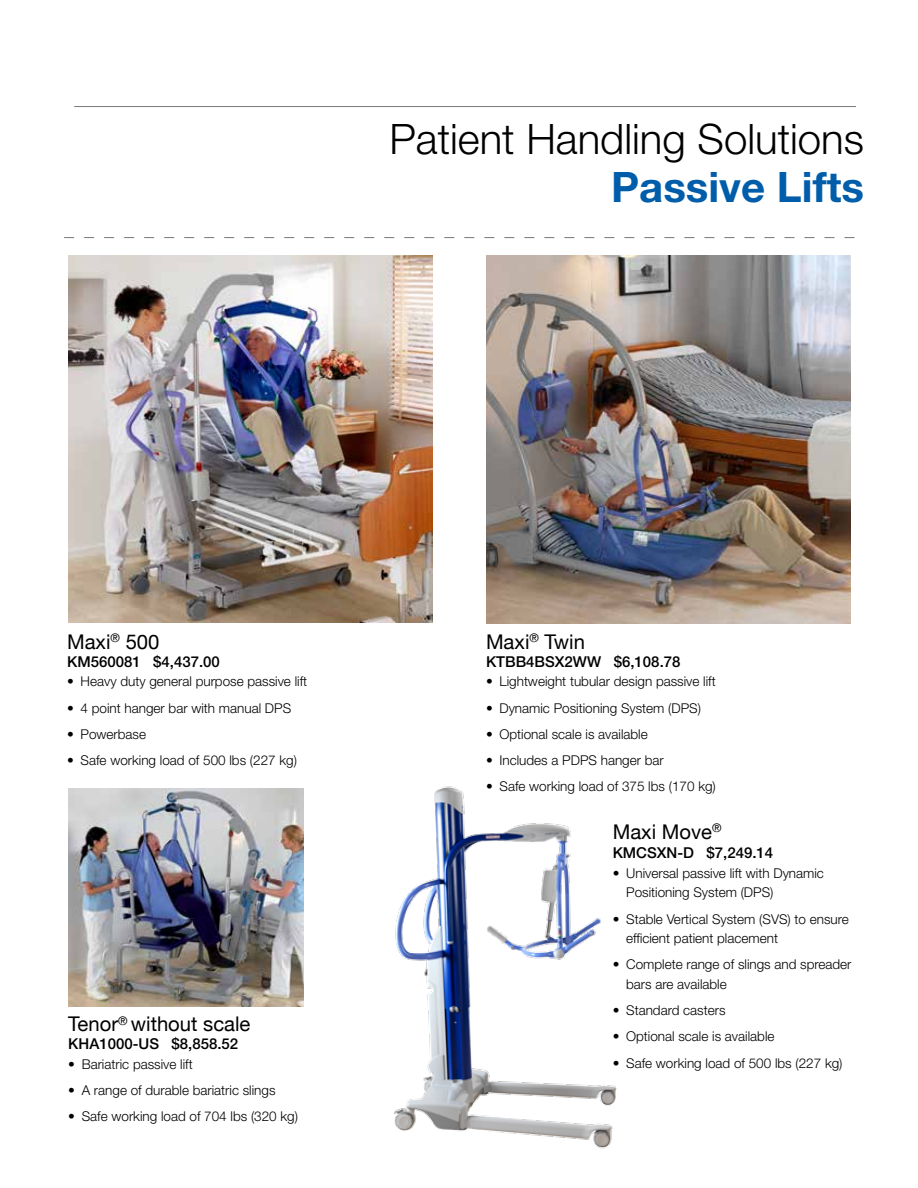
<style>
.page{position:relative;width:918px;height:1188px;background:#fff}
.page>*{position:absolute;margin:0;border:0;box-sizing:border-box;transform-origin:0 0}
.t1{font:300 42px "Helvetica Neue LT Std";color:#000}
.t2{font:700 42px "Helvetica Neue LT Std";color:#005daa}
.t3{font:20.25px "Helvetica Neue";color:#000}
.t4{font:500 15px "Helvetica Neue LT Std";color:#000}
.t5{font:300 13.5px/19.5px "Helvetica Neue LT Std";color:#000}
</style>
<div class="page">
<hr style="left:74px;top:106px;width:782px;height:1px;background:#77787b">
<svg style="left:64px;top:237px;width:791px;height:1px"></svg>
<img style="left:68px;top:256px;width:365px;height:366px">
<img style="left:486px;top:256px;width:364px;height:367px">
<img style="left:68px;top:788px;width:236px;height:219px">
<img style="left:394px;top:786px;width:223px;height:363px">
<h1 class="t1" style="left:389px;top:113px;width:476px">Patient Handling Solutions</h1>
<h1 class="t2" style="left:611px;top:161px;width:254px">Passive Lifts</h1>
<h2 class="t3" style="left:67px;top:624px;width:94px">Maxi<sup>®</sup> 500</h2>
<p class="t4" style="left:67px;top:653px;width:154px">KM560081 $4,437.00</p>
<p class="t5" style="left:67px;top:672px;width:242px">• Heavy duty general purpose passive lift</p>
<p class="t5" style="left:67px;top:698px;width:226px">• 4 point hanger bar with manual DPS</p>
<p class="t5" style="left:67px;top:724px;width:81px">• Powerbase</p>
<p class="t5" style="left:67px;top:750px;width:231px">• Safe working load of 500 lbs (227 kg)</p>
<h2 class="t3" style="left:68px;top:1007px;width:184px">Tenor<sup>®</sup> without scale</h2>
<p class="t4" style="left:68px;top:1035px;width:172px">KHA1000-US $8,858.52</p>
<p class="t5" style="left:68px;top:1054px;width:126px">• Bariatric passive lift</p>
<p class="t5" style="left:68px;top:1080px;width:209px">• A range of durable bariatric slings</p>
<p class="t5" style="left:68px;top:1106px;width:231px">• Safe working load of 704 lbs (320 kg)</p>
<h2 class="t3" style="left:486px;top:624px;width:101px">Maxi<sup>®</sup> Twin</h2>
<p class="t4" style="left:486px;top:653px;width:196px">KTBB4BSX2WW $6,108.78</p>
<p class="t5" style="left:486px;top:672px;width:231px">• Lightweight tubular design passive lift</p>
<p class="t5" style="left:486px;top:698px;width:217px">• Dynamic Positioning System (DPS)</p>
<p class="t5" style="left:486px;top:724px;width:163px">• Optional scale is available</p>
<p class="t5" style="left:486px;top:750px;width:179px">• Includes a PDPS hanger bar</p>
<p class="t5" style="left:486px;top:777px;width:231px">• Safe working load of 375 lbs (170 kg)</p>
<h2 class="t3" style="left:613px;top:814px;width:110px">Maxi Move<sup>®</sup></h2>
<p class="t4" style="left:613px;top:844px;width:162px">KMCSXN-D $7,249.14</p>
<p class="t5" style="left:626px;top:863px;width:199px;text-indent:-14px">• Universal passive lift with Dynamic<br>Positioning System (DPS)</p>
<p class="t5" style="left:626px;top:909px;width:224px;text-indent:-14px">• Stable Vertical System (SVS) to ensure efficient patient placement</p>
<p class="t5" style="left:626px;top:955px;width:227px;text-indent:-14px">• Complete range of slings and spreader bars are available</p>
<p class="t5" style="left:613px;top:1000px;width:114px">• Standard casters</p>
<p class="t5" style="left:613px;top:1027px;width:163px">• Optional scale is available</p>
<p class="t5" style="left:613px;top:1053px;width:231px">• Safe working load of 500 lbs (227 kg)</p>
</div>
